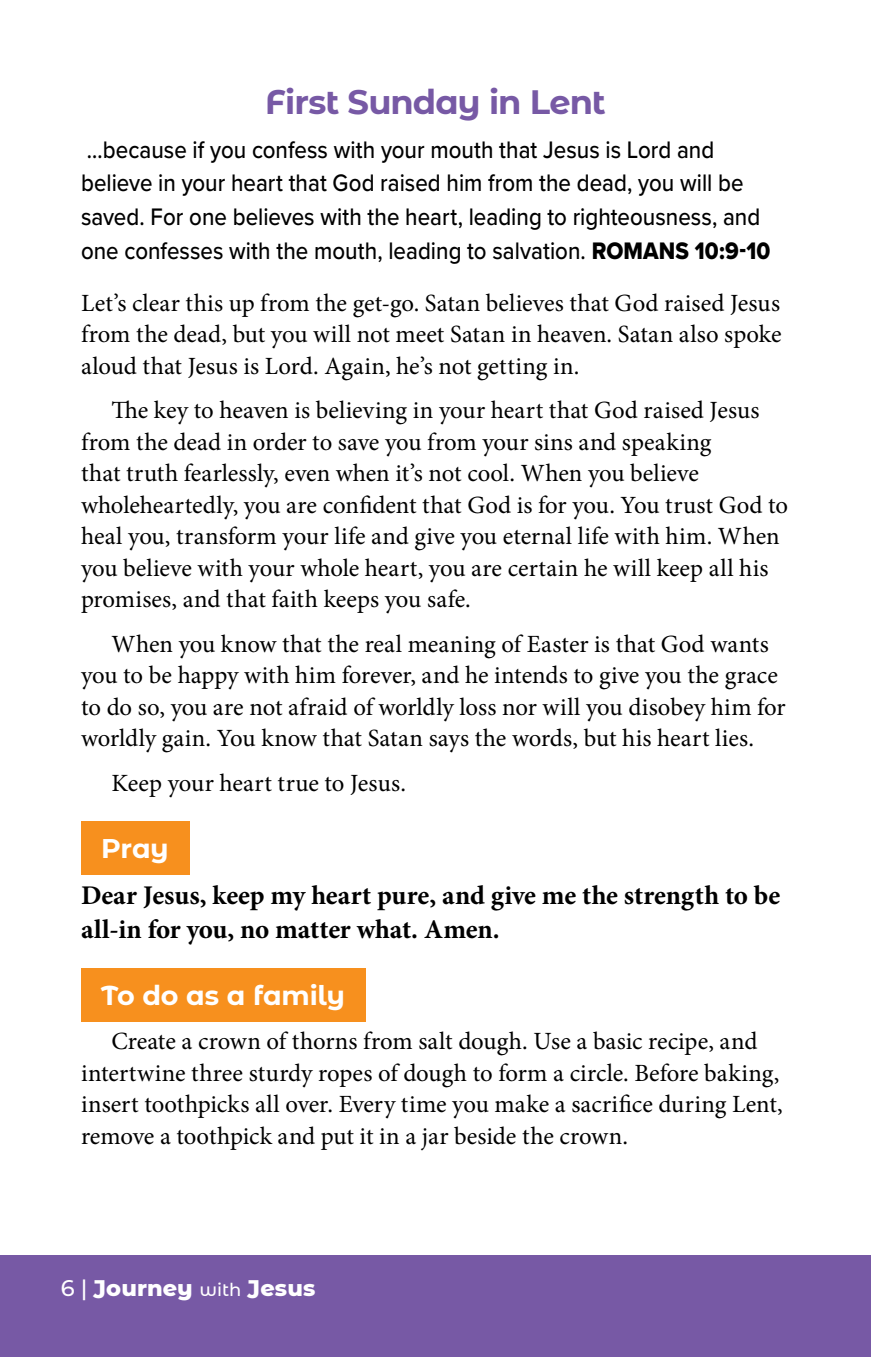
<style>
.page{position:relative;width:871px;height:1357px;background:#fff}
.page>*{position:absolute;margin:0;border:0;box-sizing:border-box;transform-origin:0 0}
.t1{font:700 33.75px "Montserrat Alternates";letter-spacing:-.025em;color:#7759a5}
.t2{font:700 27px/33.8px "Minion Pro";letter-spacing:-.005em;color:#000}
.t3{font:700 27px "Montserrat Alternates";letter-spacing:-.01em;color:#fff}
.t4{font:24.75px/31.5px "Minion Pro";color:#000}
.t5{font:500 24.75px/33.8px "Proxima Nova";color:#000;scale:.9 1}
.t6{font:800 22.5px "Montserrat Alternates";letter-spacing:.005em;color:#fff}
.s1{font-family:"Proxima Nova Extrabld";font-weight:400}
.s2{font-weight:500}
.s3{font-weight:500;font-size:18px}
</style>
<div class="page">
<div style="left:0;top:1255px;width:871px;height:102px;background:#7759a5"></div>
<div style="left:81px;top:821px;width:108px;height:53px;background:#f7901e"></div>
<div style="left:81px;top:969px;width:284px;height:53px;background:#f7901e"></div>
<h1 class="t1" style="left:265px;top:77px;width:342px">First Sunday in Lent</h1>
<p class="t5" style="left:81px;top:132px;width:767px">…because if you confess with your mouth that Jesus is Lord and believe in your heart that God raised him from the dead, you will be saved. For one believes with the heart, leading to righteousness, and one confesses with the mouth, leading to salvation. <span class="s1">ROMANS 10:9-10</span></p>
<p class="t4" style="left:81px;top:287px;width:702px;text-align:justify">Let’s clear this up from the get-go. Satan believes that God raised Jesus from the dead, but you will not meet Satan in heaven. Satan also spoke aloud that Jesus is Lord. Again, he’s not getting in.</p>
<p class="t4" style="left:81px;top:394px;width:708px;text-indent:30px">The key to heaven is believing in your heart that God raised Jesus from the dead in order to save you from your sins and speaking<br>that truth fearlessly, even when it’s not cool. When you believe wholeheartedly, you are confident that God is for you. You trust God to heal you, transform your life and give you eternal life with him. When you believe with your whole heart, you are certain he will keep all his promises, and that faith keeps you safe.</p>
<p class="t4" style="left:81px;top:628px;width:706px;text-indent:30px">When you know that the real meaning of Easter is that God wants you to be happy with him forever, and he intends to give you the grace to do so, you are not afraid of worldly loss nor will you disobey him for worldly gain. You know that Satan says the words, but his heart lies.</p>
<p class="t4" style="left:111px;top:767px;width:296px">Keep your heart true to Jesus.</p>
<p class="t3" style="left:101px;top:828px;width:69px">Pray</p>
<p class="t2" style="left:81px;top:878px;width:701px">Dear Jesus, keep my heart pure, and give me the strength to be all-in for you, no matter what. Amen.</p>
<p class="t3" style="left:101px;top:976px;width:245px">To do as a family</p>
<p class="t4" style="left:81px;top:1026px;width:703px;text-indent:30px">Create a crown of thorns from salt dough. Use a basic recipe, and intertwine three sturdy ropes of dough to form a circle. Before baking, insert toothpicks all over. Every time you make a sacrifice during Lent, remove a toothpick and put it in a jar beside the crown.</p>
<p class="t6" style="left:61px;top:1272px;width:256px"><span class="s2">6 |</span> Journey <span class="s3">with</span> Jesus</p>
</div>
